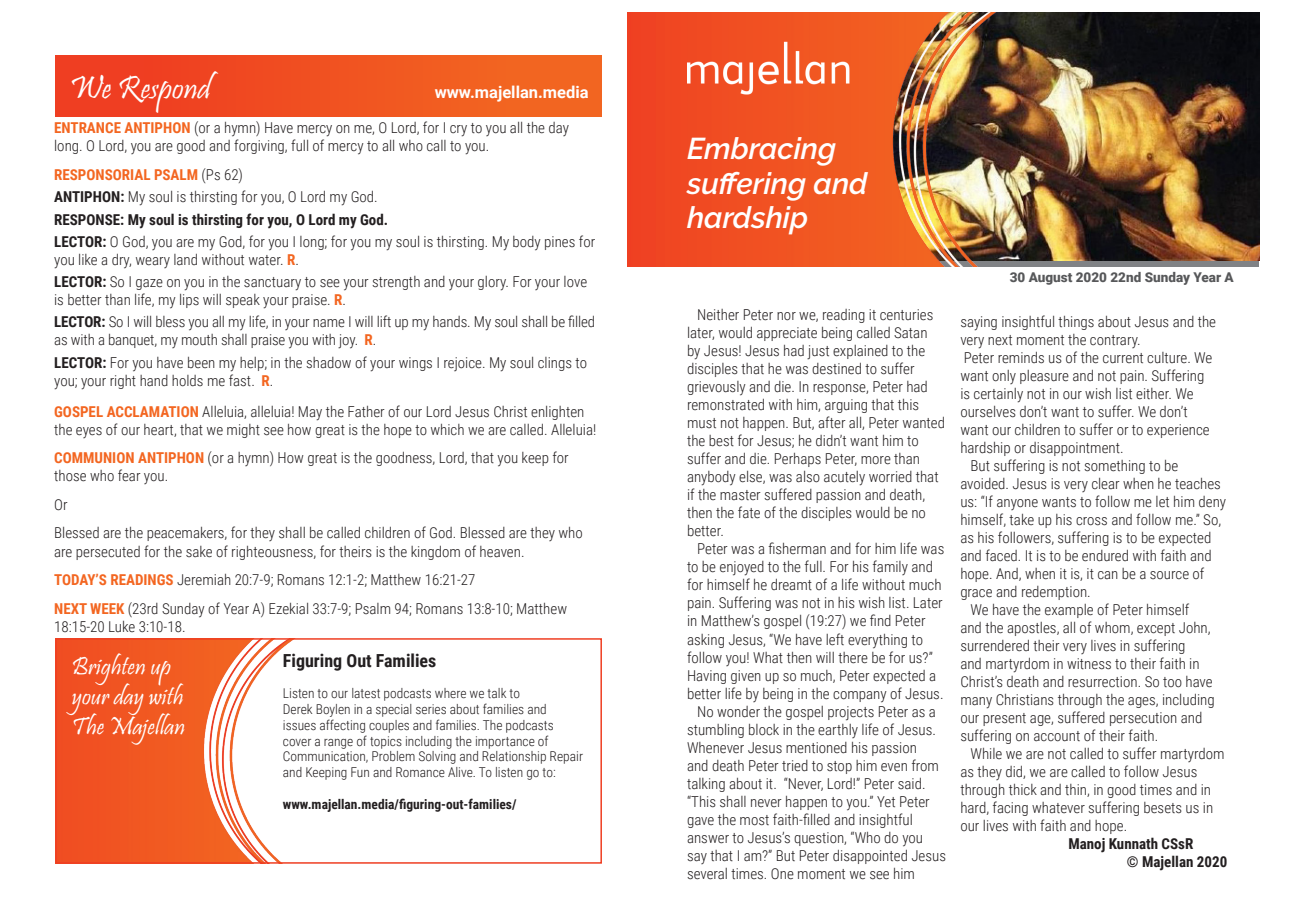
<style>
.page{position:relative;width:1289px;height:919px;background:#fff}
.page>*{position:absolute;margin:0;border:0;box-sizing:border-box;transform-origin:0 0}
.We_Respond_white_A4{font:33px "Pristina";color:#fff}
.Heading_white_A4_tem{font:italic 600 30px/34.5px "Raleway";color:#fff}
.Advert_heading_white{font:25.5px/30px "Pristina";color:#fff}
.Advert{font:700 18px "Roboto Condensed";color:#231f20}
.Website_white{font:700 16.5px "Roboto";color:#fff}
.Copyright_date{font:300 15px/18px "Roboto Condensed";color:#231f20}
.Body_2_5mm{font:300 15px/18px "Roboto Condensed";color:#231f20}
.Body_1mm{font:300 15px/18px "Roboto Condensed";color:#231f20}
.Body_3mm{font:300 15px/18px "Roboto Condensed";color:#231f20}
.Body_1mm_bold{font:700 15px "Roboto Condensed";color:#231f20}
.Copyright_date-2{font:700 15px "Roboto Condensed";color:#231f20}
.Body_2_5mm-2{font:700 15px "Roboto Condensed";color:#f36621}
.Advert-2{font:300 13.5px/15.8px "Roboto Condensed";color:#231f20}
.Advert-3{font:700 13.5px "Roboto Condensed";color:#231f20}
.Date{font:900 13.5px "Roboto";color:#57585a}
.s1{font-weight:700;color:#f36621}
.s2{font-weight:300;color:#231f20}
.s3{font-weight:700}
</style>
<div class="page">
<img style="left:58px;top:641px;width:234px;height:219px">
<div style="left:55px;top:55px;width:547px;height:62px;background:linear-gradient(to right,#ee3822,#f36a21)"></div>
<div style="left:55px;top:638px;width:547px;height:225px;border:2px solid #ef3e22"></div>
<img style="left:1023px;top:13px;width:236px;height:247px">
<img style="left:628px;top:13px;width:395px;height:253px">
<img style="left:687px;top:41px;width:180px;height:66px">
<p class="We_Respond_white_A4" style="left:70px;top:69px;width:143px">We Respond</p>
<p class="Website_white" style="left:435px;top:80px;width:155px">www.majellan.media</p>
<p class="Body_2_5mm" style="left:54px;top:118px;width:516px"><span class="s1">ENTRANCE ANTIPHON</span> (or a hymn) Have mercy on me, O Lord, for I cry to you all the day long. O Lord, you are good and forgiving, full of mercy to all who call to you.</p>
<p class="Body_2_5mm-2" style="left:54px;top:164px;width:190px">RESPONSORIAL PSALM <span class="s2">(Ps 62)</span></p>
<p class="Body_1mm" style="left:54px;top:187px;width:325px"><span class="s3">ANTIPHON:</span> My soul is thirsting for you, O Lord my God.</p>
<p class="Body_1mm_bold" style="left:54px;top:209px;width:335px">RESPONSE: My soul is thirsting for you, O Lord my God.</p>
<p class="Body_1mm" style="left:54px;top:232px;width:542px"><span class="s3">LECTOR:</span> O God, you are my God, for you I long; for you my soul is thirsting. My body pines for you like a dry, weary land without water. <span class="s1">R</span>.</p>
<p class="Body_1mm" style="left:54px;top:272px;width:534px"><span class="s3">LECTOR:</span> So I gaze on you in the sanctuary to see your strength and your glory. For your love is better than life, my lips will speak your praise. <span class="s1">R</span>.</p>
<p class="Body_1mm" style="left:54px;top:312px;width:542px"><span class="s3">LECTOR:</span> So I will bless you all my life, in your name I will lift up my hands. My soul shall be filled as with a banquet, my mouth shall praise you with joy. <span class="s1">R</span>.</p>
<p class="Body_1mm" style="left:54px;top:353px;width:534px"><span class="s3">LECTOR:</span> For you have been my help; in the shadow of your wings I rejoice. My soul clings to you; your right hand holds me fast. <span class="s1">R</span>.</p>
<p class="Body_3mm" style="left:54px;top:401px;width:543px"><span class="s1">GOSPEL ACCLAMATION</span> Alleluia, alleluia! May the Father of our Lord Jesus Christ enlighten the eyes of our heart, that we might see how great is the hope to which we are called. Alleluia!</p>
<p class="Body_2_5mm" style="left:54px;top:448px;width:516px"><span class="s1">COMMUNION ANTIPHON</span> (or a hymn) How great is the goodness, Lord, that you keep for those who fear you.</p>
<p class="Body_2_5mm" style="left:54px;top:495px;width:15px">Or</p>
<p class="Body_2_5mm" style="left:54px;top:523px;width:530px">Blessed are the peacemakers, for they shall be called children of God. Blessed are they who are persecuted for the sake of righteousness, for theirs is the kingdom of heaven.</p>
<p class="Body_2_5mm" style="left:54px;top:570px;width:423px"><span class="s1">TODAY’S READINGS</span> Jeremiah 20:7-9; Romans 12:1-2; Matthew 16:21-27</p>
<p class="Body_2_5mm" style="left:54px;top:599px;width:514px"><span class="s1">NEXT WEEK</span> (23rd Sunday of Year A) Ezekial 33:7-9; Psalm 94; Romans 13:8-10; Matthew<br>18:15-20 Luke 3:10-18.</p>
<p class="Advert_heading_white" style="left:72px;top:653px;width:115px">Brighten up your day with<br>The Majellan</p>
<p class="Advert" style="left:283px;top:647px;width:155px">Figuring Out Families</p>
<p class="Advert-2" style="left:283px;top:685px;width:302px">Listen to our latest podcasts where we talk to<br>Derek Boylen in a special series about families and issues affecting couples and families. The podcasts cover a range of topics including the importance of Communication, Problem Solving and Relationship Repair and Keeping Fun and Romance Alive. To listen go to:</p>
<p class="Advert-3" style="left:283px;top:794px;width:235px">www.majellan.media/figuring-out-families/</p>
<p class="Heading_white_A4_tem" style="left:687px;top:131px;width:182px">Embracing suffering and hardship</p>
<p class="Copyright_date" style="left:687px;top:305px;width:259px;text-indent:10px">Neither Peter nor we, reading it centuries later, would appreciate being called Satan<br>by Jesus! Jesus had just explained to the disciples that he was destined to suffer grievously and die. In response, Peter had remonstrated with him, arguing that this must not happen. But, after all, Peter wanted the best for Jesus; he didn’t want him to suffer and die. Perhaps Peter, more than anybody else, was also acutely worried that if the master suffered passion and death, then the fate of the disciples would be no better.</p>
<p class="Copyright_date" style="left:687px;top:539px;width:259px;text-indent:10px">Peter was a fisherman and for him life was to be enjoyed to the full. For his family and for himself he dreamt of a life without much pain. Suffering was not in his wish list. Later in Matthew’s gospel (19:27) we find Peter asking Jesus, “We have left everything to follow you! What then will there be for us?” Having given up so much, Peter expected a better life by being in the company of Jesus.</p>
<p class="Copyright_date" style="left:687px;top:701px;width:260px;text-indent:10px">No wonder the gospel projects Peter as a stumbling block in the earthly life of Jesus.<br>Whenever Jesus mentioned his passion<br>and death Peter tried to stop him even from talking about it. “Never, Lord!” Peter said. “This shall never happen to you.” Yet Peter gave the most faith-filled and insightful answer to Jesus’s question, “Who do you say that I am?” But Peter disappointed Jesus several times. One moment we see him</p>
<p class="Date" style="left:1009px;top:267px;width:225px">30 August 2020 22nd Sunday Year A</p>
<p class="Copyright_date" style="left:960px;top:312px;width:257px">saying insightful things about Jesus and the very next moment the contrary.</p>
<p class="Copyright_date" style="left:960px;top:348px;width:254px">Peter reminds us of the current culture. We want only pleasure and not pain. Suffering is certainly not in our wish list either. We ourselves don’t want to suffer. We don’t want our children to suffer or to experience hardship or disappointment.</p>
<p class="Copyright_date" style="left:960px;top:456px;width:267px;text-indent:10px">But suffering is not something to be avoided. Jesus is very clear when he teaches us: “If anyone wants to follow me let him deny himself, take up his cross and follow me.” So, as his followers, suffering is to be expected and faced. It is to be endured with faith and hope. And, when it is, it can be a source of grace and redemption.</p>
<p class="Copyright_date" style="left:960px;top:600px;width:256px;text-indent:10px">We have the example of Peter himself and the apostles, all of whom, except John, surrendered their very lives in suffering<br>and martyrdom in witness to their faith in Christ’s death and resurrection. So too have many Christians through the ages, including our present age, suffered persecution and suffering on account of their faith.</p>
<p class="Copyright_date" style="left:960px;top:744px;width:266px;text-indent:10px">While we are not called to suffer martyrdom as they did, we are called to follow Jesus through thick and thin, in good times and in hard, facing whatever suffering besets us in our lives with faith and hope.</p>
<p class="Copyright_date-2" style="left:1068px;top:833px;width:126px">Manoj Kunnath CSsR</p>
<p class="Copyright_date-2" style="left:1126px;top:851px;width:102px">© Majellan 2020</p>
</div>
